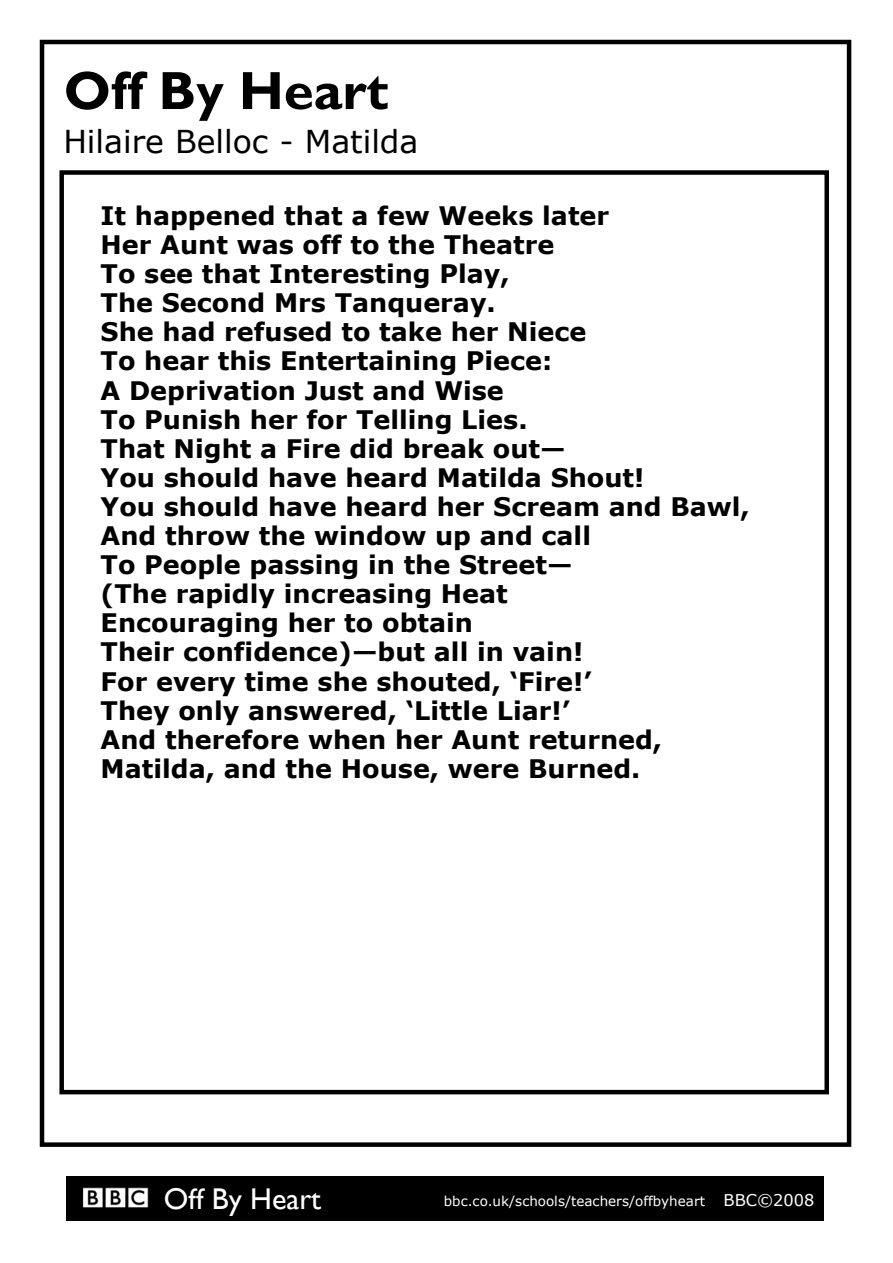
<style>
.page{position:relative;width:893px;height:1263px;background:#fff}
.page>*{position:absolute;margin:0;border:0;box-sizing:border-box;transform-origin:0 0}
.t1{font:700 54px "Gill Sans";color:#000}
.t2{font:31.5px "Verdana";color:#000}
.t3{font:30px "Gill Sans";color:#fff}
.t4{font:700 25.5px/29.1px "Verdana";color:#000}
.t5{font:13.5px "Verdana";color:#fff}
.s1{font-size:16.2px}
</style>
<div class="page">
<div style="left:40px;top:40px;width:811px;height:1107px;border:4px solid #000"></div>
<div style="left:59px;top:170px;width:770px;height:924px;border:4px solid #000"></div>
<div style="left:66px;top:1176px;width:757px;height:44px;background:#000"></div>
<img style="left:83px;top:1188px;width:66px;height:20px">
<p class="t1" style="left:64px;top:59px;width:326px">Off By Heart</p>
<p class="t2" style="left:63px;top:121px;width:357px">Hilaire Belloc - Matilda</p>
<p class="t4" style="left:101px;top:200px;width:651px">It happened that a few Weeks later<br>Her Aunt was off to the Theatre<br>To see that Interesting Play,<br>The Second Mrs Tanqueray.<br>She had refused to take her Niece<br>To hear this Entertaining Piece:<br>A Deprivation Just and Wise<br>To Punish her for Telling Lies.<br>That Night a Fire did break out—<br>You should have heard Matilda Shout!<br>You should have heard her Scream and Bawl,<br>And throw the window up and call<br>To People passing in the Street—<br>(The rapidly increasing Heat<br>Encouraging her to obtain<br>Their confidence)—but all in vain!<br>For every time she shouted, ‘Fire!’<br>They only answered, ‘Little Liar!’<br>And therefore when her Aunt returned,<br>Matilda, and the House, were Burned.</p>
<p class="t3" style="left:164px;top:1181px;width:159px">Off By Heart</p>
<p class="t5" style="left:444px;top:1193px;width:372px">bbc.co.uk/schools/teachers/offbyheart <span class="s1">BBC©2008</span></p>
</div>
